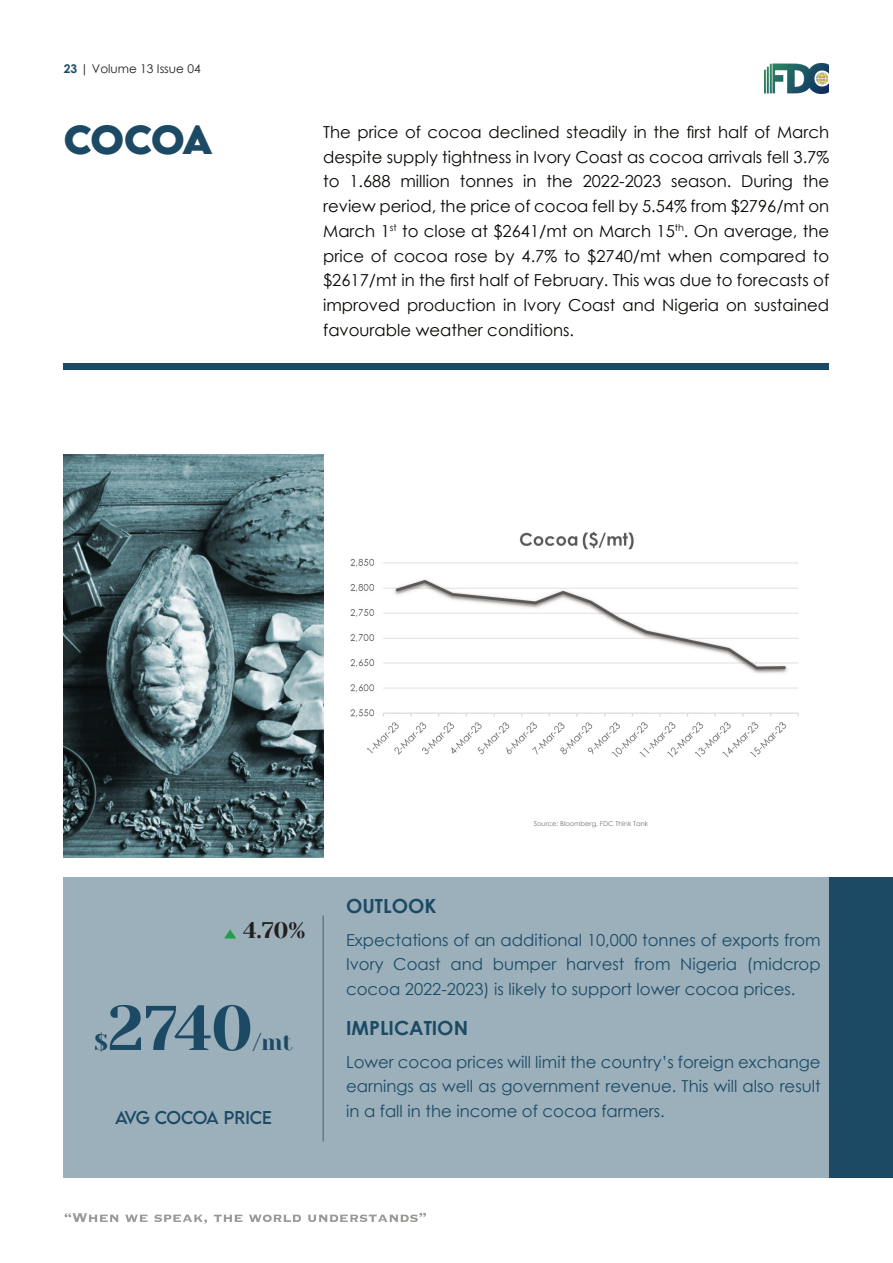
<style>
.page{position:relative;width:893px;height:1263px;background:#fff}
.page>*{position:absolute;margin:0;border:0;box-sizing:border-box;transform-origin:0 0}
.t1{font:63px "Yeseva One";color:#1c4a65}
.t2{font:700 36px "LEMONMILK";letter-spacing:-.035em;color:#1c4a65}
.t3{font:22.5px "Yeseva One";color:#231f20}
.t4{font:22.5px "Yeseva One";color:#1c4a65}
.t5{font:700 19.5px "Century Gothic";color:#1c4a65}
.t6{font:16.5px/24.8px "Century Gothic";color:#080704;text-align:justify}
.t7{font:16.5px/24.8px "Century Gothic";color:#1c4a65;text-align:justify}
.t8{font:16.5px "LEMONMILK";letter-spacing:-.015em;color:#1c4a65}
.t9{font:12px "Century Gothic";color:#231f20}
.t10{font:6.75px "Century Gothic";color:#757372}
.s1{font-weight:700;color:#1c4a65}
</style>
<div class="page">
<img style="left:764px;top:64px;width:64px;height:29px">
<svg style="left:65px;top:1213px;width:54px;height:9px"></svg>
<svg style="left:125px;top:1214px;width:22px;height:8px"></svg>
<svg style="left:154px;top:1214px;width:53px;height:10px"></svg>
<svg style="left:214px;top:1214px;width:28px;height:8px"></svg>
<svg style="left:249px;top:1214px;width:52px;height:8px"></svg>
<svg style="left:308px;top:1213px;width:118px;height:9px"></svg>
<div style="left:64px;top:878px;width:829px;height:300px;background:#9cb0bb"></div>
<div style="left:829px;top:878px;width:64px;height:300px;background:#1c4a65"></div>
<hr style="left:322px;top:916px;width:2px;height:225px;background:#6b899a">
<div style="left:64px;top:364px;width:765px;height:6px;background:#1c4a65"></div>
<img style="left:64px;top:454px;width:259px;height:403px">
<svg style="left:224px;top:929px;width:12px;height:9px"></svg>
<img style="left:350px;top:531px;width:449px;height:227px">
<p class="t9" style="left:64px;top:64px;width:138px"><span class="s1">23</span> | Volume 13 Issue 04</p>
<h2 class="t2" style="left:64px;top:115px;width:150px">COCOA</h2>
<p class="t6" style="left:323px;top:121px;width:507px">The price of cocoa declined steadily in the first half of March despite supply tightness in Ivory Coast as cocoa arrivals fell 3.7% to 1.688 million tonnes in the 2022-2023 season. During the review period, the price of cocoa fell by 5.54% from $2796/mt on March 1<sup>st</sup> to close at $2641/mt on March 15<sup>th</sup>. On average, the price of cocoa rose by 4.7% to $2740/mt when compared to $2617/mt in the first half of February. This was due to forecasts of improved production in Ivory Coast and Nigeria on sustained favourable weather conditions.</p>
<h3 class="t3" style="left:243px;top:917px;width:64px">4.70%</h3>
<h1 class="t1" style="left:108px;top:992px;width:147px">2740</h1>
<h3 class="t4" style="left:95px;top:1029px;width:15px">$</h3>
<h3 class="t4" style="left:253px;top:1029px;width:41px">/mt</h3>
<p class="t8" style="left:115px;top:1106px;width:158px">AVG COCOA PRiCE</p>
<p class="t10" style="left:534px;top:820px;width:116px">Source: Bloomberg, FDC Think Tank</p>
<p class="t5" style="left:346px;top:899px;width:92px">OUTLOOK</p>
<p class="t7" style="left:346px;top:929px;width:476px">Expectations of an additional 10,000 tonnes of exports from Ivory Coast and bumper harvest from Nigeria (midcrop cocoa 2022-2023) is likely to support lower cocoa prices.</p>
<p class="t5" style="left:346px;top:1021px;width:124px">IMPLICATION</p>
<p class="t7" style="left:346px;top:1051px;width:476px">Lower cocoa prices will limit the country’s foreign exchange earnings as well as government revenue. This will also result in a fall in the income of cocoa farmers.</p>
</div>
